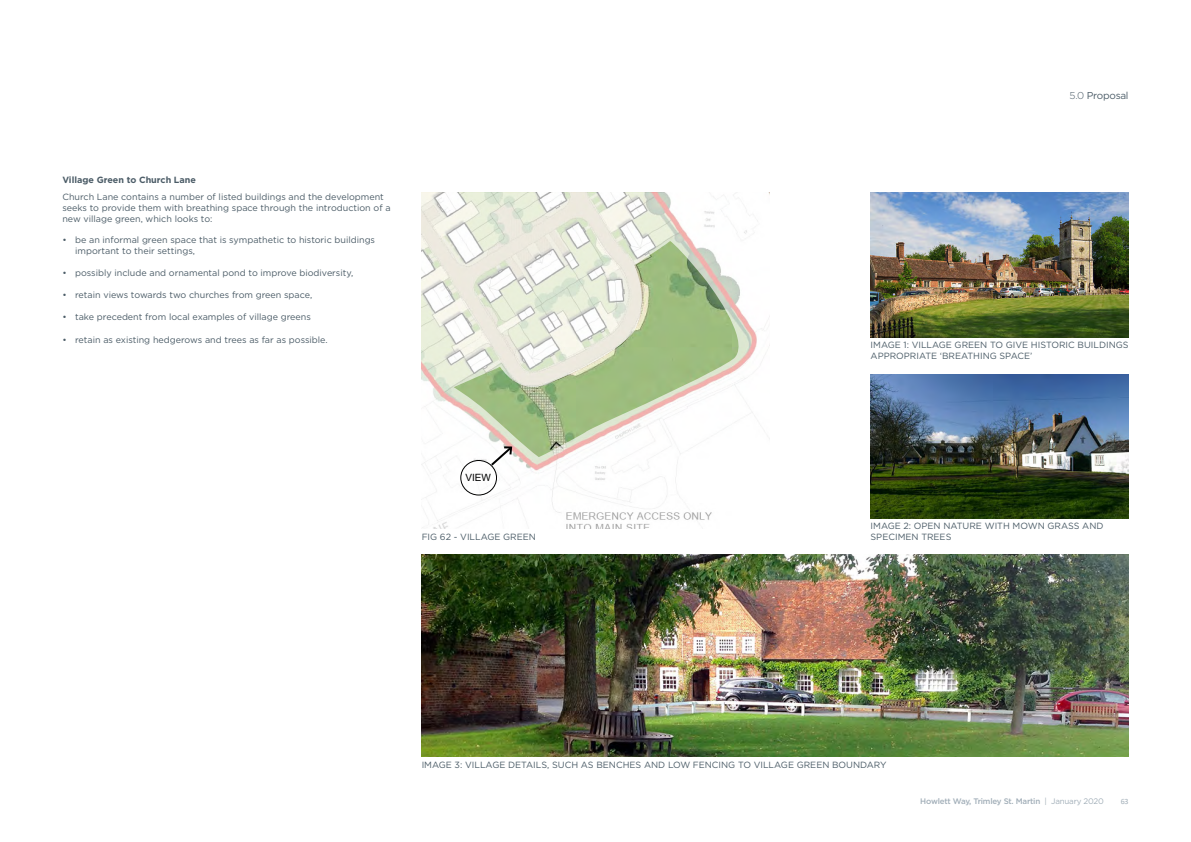
<style>
.page{position:relative;width:1191px;height:842px;background:#fff}
.page>*{position:absolute;margin:0;border:0;box-sizing:border-box;transform-origin:0 0}
.t1{font:10px "Gotham";letter-spacing:-.025em;color:#4b5c67}
.t2{font:10px "Arial";color:#000}
.t3{font:9px/10.8px "Gotham";color:#4b5c67}
.t4{font:700 9px "Gotham";color:#4b5c67}
.t5{font:500 8px "Gotham";letter-spacing:-.025em;color:#a1aeb8}
.t6{font:8px "Calibri";color:#a1aeb8}
.s1{font-weight:300}
.s2{font-weight:400}
</style>
<div class="page">
<svg style="left:421px;top:192px;width:349px;height:337px"></svg>
<img style="left:870px;top:193px;width:258px;height:144px">
<img style="left:870px;top:374px;width:258px;height:145px">
<img style="left:421px;top:554px;width:707px;height:203px">
<div style="left:461px;top:460px;width:35px;height:35px;background:#fff;border-radius:50%"></div>
<div style="left:460px;top:460px;width:37px;height:35px;border:1px solid #000;border-radius:50%"></div>
<svg style="left:489px;top:445px;width:25px;height:23px"></svg>
<p class="t4" style="left:62px;top:174px;width:135px">Village Green to Church Lane</p>
<p class="t3" style="left:62px;top:191px;width:330px">Church Lane contains a number of listed buildings and the development seeks to provide them with breathing space through the introduction of a new village green, which looks to:</p>
<p class="t3" style="left:75px;top:234px;width:301px;text-indent:-13px">• be an informal green space that is sympathetic to historic buildings important to their settings,</p>
<p class="t3" style="left:62px;top:267px;width:292px">• possibly include and ornamental pond to improve biodiversity,</p>
<p class="t3" style="left:62px;top:289px;width:251px">• retain views towards two churches from green space,</p>
<p class="t3" style="left:62px;top:312px;width:250px">• take precedent from local examples of village greens</p>
<p class="t3" style="left:62px;top:334px;width:267px">• retain as existing hedgerows and trees as far as possible.</p>
<p class="t2" style="left:465px;top:471px;width:27px">VIEW</p>
<p class="t3" style="left:422px;top:531px;width:116px">FIG 62 - VILLAGE GREEN</p>
<p class="t1" style="left:1069px;top:89px;width:60px"><span class="s1">5.0</span> Proposal</p>
<p class="t3" style="left:870px;top:339px;width:259px">IMAGE 1: VILLAGE GREEN TO GIVE HISTORIC BUILDINGS<br>APPROPRIATE ‘BREATHING SPACE’</p>
<p class="t3" style="left:870px;top:520px;width:234px">IMAGE 2: OPEN NATURE WITH MOWN GRASS AND<br>SPECIMEN TREES</p>
<p class="t3" style="left:422px;top:760px;width:466px">IMAGE 3: VILLAGE DETAILS, SUCH AS BENCHES AND LOW FENCING TO VILLAGE GREEN BOUNDARY</p>
<p class="t5" style="left:920px;top:796px;width:185px">Howlett Way, Trimley St. Martin <span class="s2">| January 2020</span></p>
<p class="t6" style="left:1120px;top:796px;width:9px">63</p>
</div>
